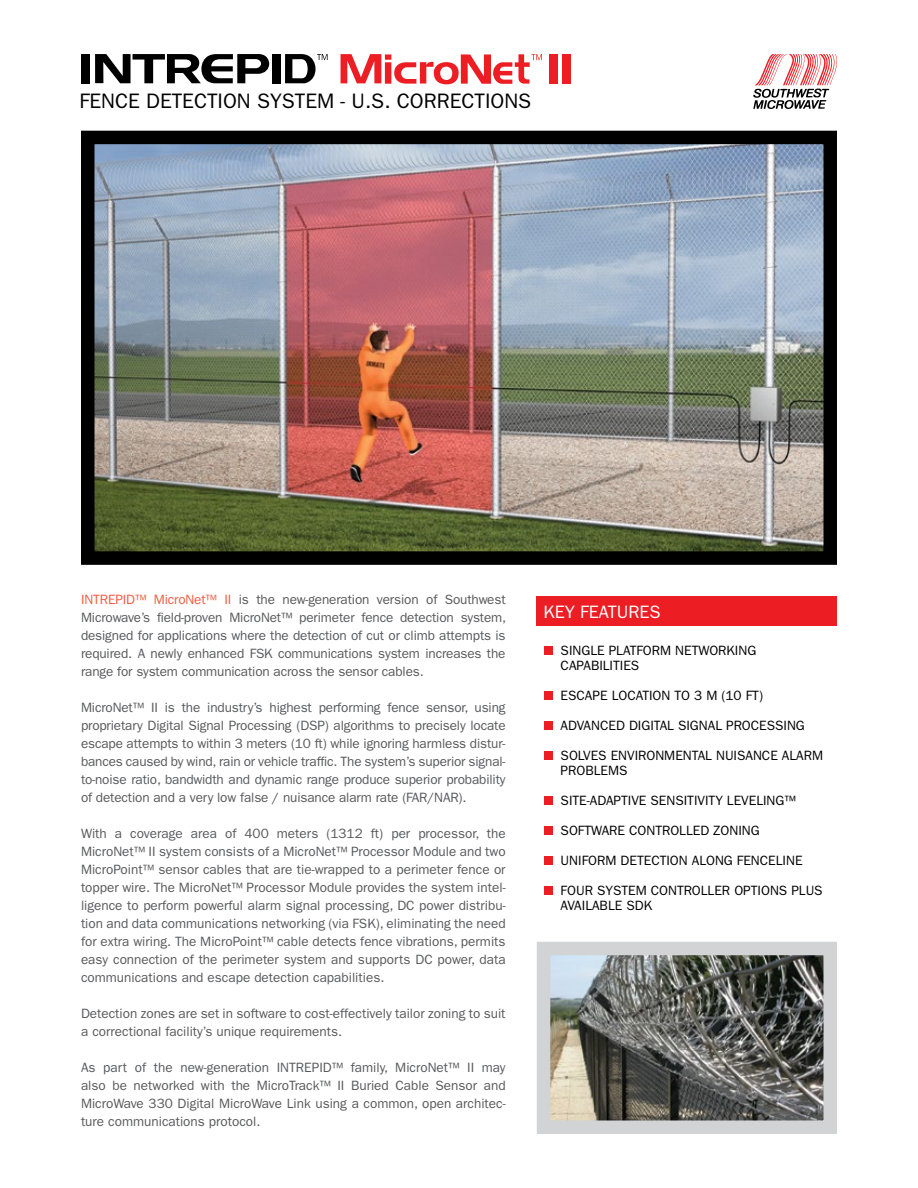
<style>
.page{position:relative;width:918px;height:1188px;background:#fff}
.page>*{position:absolute;margin:0;border:0;box-sizing:border-box;transform-origin:0 0}
.t1{font:21px "ITC Franklin Gothic Std";color:#000}
.t2{font:18px "ITC Franklin Gothic Std";color:#fff}
.t3{font:13.5px/18px "ITC Franklin Gothic Std";color:#58595b;text-align:justify}
.t4{font:13.5px/15px "ITC Franklin Gothic Std";color:#000}
.s1{color:#f15b40}
</style>
<div class="page">
<img style="left:96px;top:146px;width:726px;height:404px">
<div style="left:81px;top:131px;width:756px;height:434px;border:14px solid #000"></div>
<svg style="left:753px;top:54px;width:84px;height:55px"></svg>
<div style="left:544px;top:646px;width:9px;height:9px;background:#ed1d24"></div>
<div style="left:544px;top:691px;width:9px;height:9px;background:#ed1d24"></div>
<div style="left:544px;top:721px;width:9px;height:9px;background:#ed1d24"></div>
<div style="left:544px;top:751px;width:9px;height:9px;background:#ed1d24"></div>
<div style="left:544px;top:796px;width:9px;height:9px;background:#ed1d24"></div>
<div style="left:544px;top:826px;width:9px;height:9px;background:#ed1d24"></div>
<div style="left:544px;top:856px;width:9px;height:9px;background:#ed1d24"></div>
<div style="left:544px;top:886px;width:9px;height:9px;background:#ed1d24"></div>
<div style="left:537px;top:597px;width:300px;height:29px;background:#ed1d24"></div>
<img style="left:552px;top:957px;width:270px;height:162px">
<div style="left:537px;top:942px;width:300px;height:192px;border:14px solid #d1d3d4"></div>
<div style="left:81px;top:54px;width:9px;height:29px;background:#000"></div>
<div style="left:272px;top:54px;width:8px;height:29px;background:#000"></div>
<svg style="left:285px;top:54px;width:43px;height:29px"></svg>
<svg style="left:95px;top:54px;width:174px;height:29px"></svg>
<div style="left:549px;top:54px;width:9px;height:29px;background:#ed1d24"></div>
<div style="left:562px;top:54px;width:8px;height:29px;background:#ed1d24"></div>
<svg style="left:341px;top:54px;width:201px;height:30px"></svg>
<h1 class="t1" style="left:79px;top:88px;width:453px">FENCE DETECTION SYSTEM - U.S. CORRECTIONS</h1>
<p class="t3" style="left:81px;top:591px;width:427px"><span class="s1">INTREPID™ MicroNet™ II</span> is the new-generation version of Southwest Microwave’s field-proven MicroNet™ perimeter fence detection system, designed for applications where the detection of cut or climb attempts is required. A newly enhanced FSK communications system increases the range for system communication across the sensor cables.</p>
<p class="t3" style="left:81px;top:699px;width:426px">MicroNet™ II is the industry’s highest performing fence sensor, using proprietary Digital Signal Processing (DSP) algorithms to precisely locate escape attempts to within 3 meters (10 ft) while ignoring harmless distur&shy;bances caused by wind, rain or vehicle traffic. The system’s superior signal&shy;to-noise ratio, bandwidth and dynamic range produce superior probability of detection and a very low false / nuisance alarm rate (FAR/NAR).</p>
<p class="t3" style="left:81px;top:825px;width:426px">With a coverage area of 400 meters (1312 ft) per processor, the MicroNet™ II system consists of a MicroNet™ Processor Module and two MicroPoint™ sensor cables that are tie-wrapped to a perimeter fence or topper wire. The MicroNet™ Processor Module provides the system intel&shy;ligence to perform powerful alarm signal processing, DC power distribu&shy;tion and data communications networking (via FSK), eliminating the need for extra wiring. The MicroPoint™ cable detects fence vibrations, permits easy connection of the perimeter system and supports DC power, data communications and escape detection capabilities.</p>
<p class="t3" style="left:81px;top:1005px;width:426px">Detection zones are set in software to cost-effectively tailor zoning to suit a correctional facility’s unique requirements.</p>
<p class="t3" style="left:81px;top:1059px;width:426px">As part of the new-generation INTREPID™ family, MicroNet™ II may also be networked with the MicroTrack™ II Buried Cable Sensor and MicroWave 330 Digital MicroWave Link using a common, open architec&shy;ture communications protocol.</p>
<h2 class="t2" style="left:544px;top:601px;width:119px">KEY FEATURES</h2>
<p class="t4" style="left:561px;top:643px;width:197px">SINGLE PLATFORM NETWORKING<br>CAPABILITIES</p>
<p class="t4" style="left:561px;top:688px;width:204px">ESCAPE LOCATION TO 3 M (10 FT)</p>
<p class="t4" style="left:561px;top:718px;width:246px">ADVANCED DIGITAL SIGNAL PROCESSING</p>
<p class="t4" style="left:561px;top:748px;width:264px">SOLVES ENVIRONMENTAL NUISANCE ALARM<br>PROBLEMS</p>
<p class="t4" style="left:561px;top:793px;width:237px">SITE-ADAPTIVE SENSITIVITY LEVELING™</p>
<p class="t4" style="left:561px;top:823px;width:201px">SOFTWARE CONTROLLED ZONING</p>
<p class="t4" style="left:561px;top:853px;width:243px">UNIFORM DETECTION ALONG FENCELINE</p>
<p class="t4" style="left:561px;top:883px;width:264px">FOUR SYSTEM CONTROLLER OPTIONS PLUS<br>AVAILABLE SDK</p>
</div>
